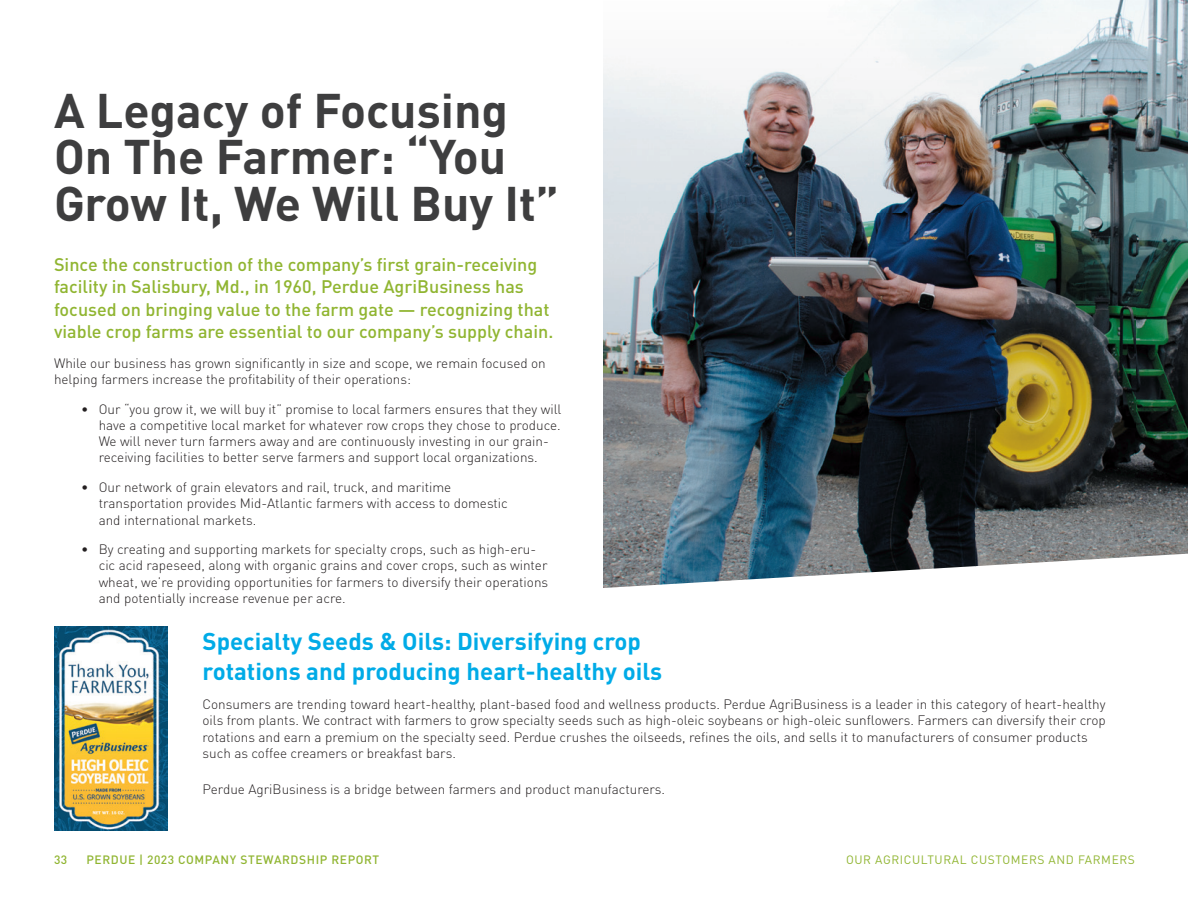
<style>
.page{position:relative;width:1188px;height:918px;background:#fff}
.page>*{position:absolute;margin:0;border:0;box-sizing:border-box;transform-origin:0 0}
.t1{font:700 48px/46.8px "DINOT";color:#3e3e3f}
.t2{font:700 24px/30px "DINOT";color:#00abe7}
.t3{font:500 18px/22.5px "DINOT";color:#90b531}
.t4{font:300 13.5px/16.2px "DINOT";color:#231f20}
.t5{font:500 12px "DINOT";letter-spacing:.05em;color:#90b531}
.t6{font:12px "DINOT";letter-spacing:.05em;color:#90b531}
</style>
<div class="page">
<img style="left:603px;top:0;width:532px;height:427px">
<img style="left:1135px;top:0;width:53px;height:557px">
<img style="left:603px;top:427px;width:373px;height:161px">
<img style="left:975px;top:427px;width:160px;height:139px">
<img style="left:54px;top:627px;width:114px;height:204px">
<h1 class="t1" style="left:54px;top:85px;width:507px">A Legacy of Focusing<br>On The Farmer: “You<br>Grow It, We Will Buy It”</h1>
<p class="t3" style="left:54px;top:252px;width:501px">Since the construction of the company’s first grain-receiving facility in Salisbury, Md., in 1960, Perdue AgriBusiness has focused on bringing value to the farm gate — recognizing that viable crop farms are essential to our company’s supply chain.</p>
<p class="t4" style="left:54px;top:354px;width:493px">While our business has grown significantly in size and scope, we remain focused on helping farmers increase the profitability of their operations:</p>
<p class="t4" style="left:99px;top:400px;width:464px;text-indent:-18px">• Our “you grow it, we will buy it” promise to local farmers ensures that they will have a competitive local market for whatever row crops they chose to produce.<br>We will never turn farmers away and are continuously investing in our grain&shy;receiving facilities to better serve farmers and support local organizations.</p>
<p class="t4" style="left:99px;top:479px;width:411px;text-indent:-18px">• Our network of grain elevators and rail, truck, and maritime transportation provides Mid-Atlantic farmers with access to domestic and international markets.</p>
<p class="t4" style="left:99px;top:541px;width:451px;text-indent:-18px">• By creating and supporting markets for specialty crops, such as high-eru&shy;cic acid rapeseed, along with organic grains and cover crops, such as winter wheat, we’re providing opportunities for farmers to diversify their operations and potentially increase revenue per acre.</p>
<h2 class="t2" style="left:202px;top:625px;width:461px">Specialty Seeds &amp; Oils: Diversifying crop rotations and producing heart-healthy oils</h2>
<p class="t4" style="left:202px;top:696px;width:905px">Consumers are trending toward heart-healthy, plant-based food and wellness products. Perdue AgriBusiness is a leader in this category of heart-healthy oils from plants. We contract with farmers to grow specialty seeds such as high-oleic soybeans or high-oleic sunflowers. Farmers can diversify their crop rotations and earn a premium on the specialty seed. Perdue crushes the oilseeds, refines the oils, and sells it to manufacturers of consumer products such as coffee creamers or breakfast bars.</p>
<p class="t4" style="left:202px;top:781px;width:464px">Perdue AgriBusiness is a bridge between farmers and product manufacturers.</p>
<p class="t5" style="left:54px;top:852px;width:15px">33</p>
<p class="t5" style="left:86px;top:852px;width:294px">PERDUE | 2023 COMPANY STEWARDSHIP REPORT</p>
<p class="t6" style="left:846px;top:852px;width:290px">OUR AGRICULTURAL CUSTOMERS AND FARMERS</p>
</div>
